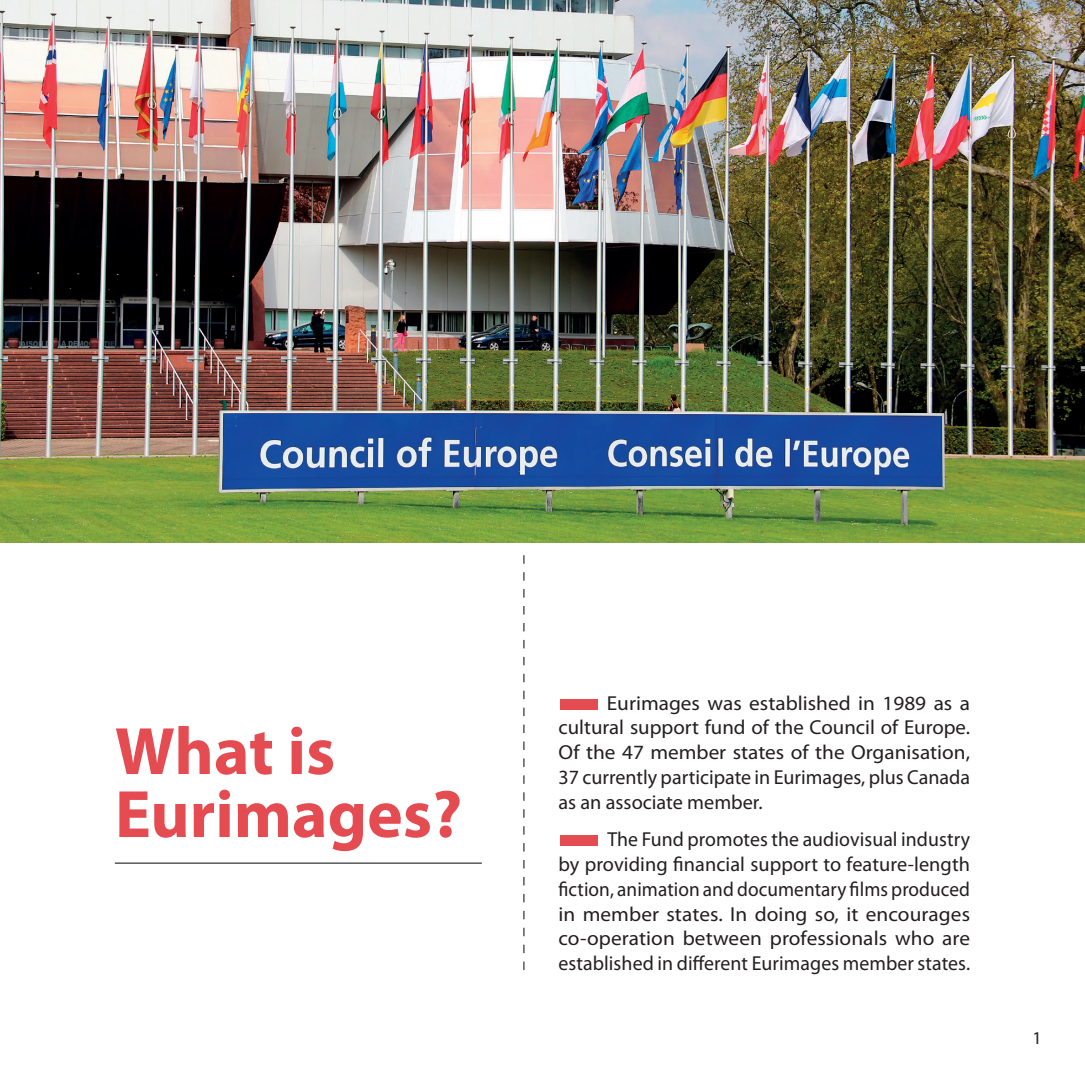
<style>
.page{position:relative;width:1085px;height:1085px;background:#fff}
.page>*{position:absolute;margin:0;border:0;box-sizing:border-box;transform-origin:0 0}
.t1{font:700 67.5px/63px "Myriad Pro";color:#e54c52}
.t2{font:20.25px/24.8px "Myriad Pro";color:#231f20;text-align:justify}
.t3{font:20.25px/24.8px "Myriad Pro";color:#231f20;text-align:justify;scale:1.05 1}
.t4{font:18px "Myriad Pro";color:#231f20}
.s1{color:#e54c52}
</style>
<div class="page">
<img style="left:0;top:0;width:1084px;height:542px">
<svg style="left:523px;top:555px;width:1px;height:414px"></svg>
<hr style="left:115px;top:862px;width:367px;height:1px;background:#231f20">
<h1 class="t1" style="left:115px;top:717px;width:349px">What is<br>Eurimages?</h1>
<p class="t3" style="left:558px;top:690px;width:393px"><span class="s1">■</span>Eurimages was established in 1989 as a cultural support fund of the Council of Europe.<br>Of the 47 member states of the Organisation, 37 currently participate in Eurimages, plus Canada as an associate member.</p>
<p class="t2" style="left:558px;top:826px;width:413px"><span class="s1">■</span>The Fund promotes the audiovisual industry by providing financial support to feature-length fiction, animation and documentary films produced in member states. In doing so, it encourages co-operation between professionals who are established in different Eurimages member states.</p>
<p class="t4" style="left:1032px;top:1026px;width:11px">1</p>
</div>
